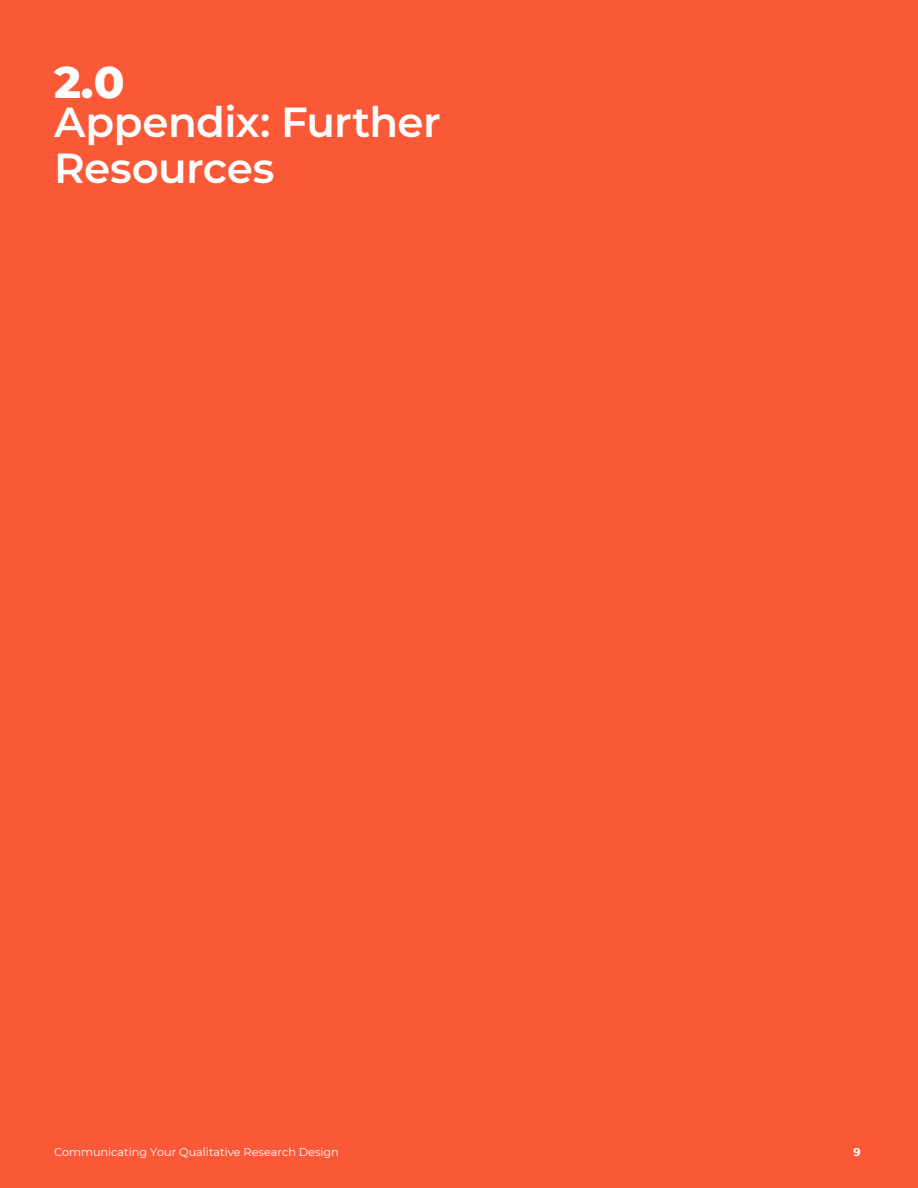
<style>
.page{position:relative;width:918px;height:1188px;background:#fa5938}
.page>*{position:absolute;margin:0;border:0;box-sizing:border-box;transform-origin:0 0}
.t1{font:800 45px "Montserrat";color:#fff}
.t2{font:600 42px/46.2px "Montserrat";letter-spacing:-.01em;color:#fff}
.t3{font:11.25px "Montserrat";color:#fff}
.t4{font:700 11.25px "Montserrat";color:#fff}
</style>
<div class="page">
<h1 class="t1" style="left:54px;top:49px;width:72px">2.0</h1>
<h2 class="t2" style="left:54px;top:97px;width:388px">Appendix: Further<br>Resources</h2>
<p class="t3" style="left:54px;top:1144px;width:286px">Communicating Your Qualitative Research Design</p>
<p class="t4" style="left:854px;top:1144px;width:9px">9</p>
</div>
